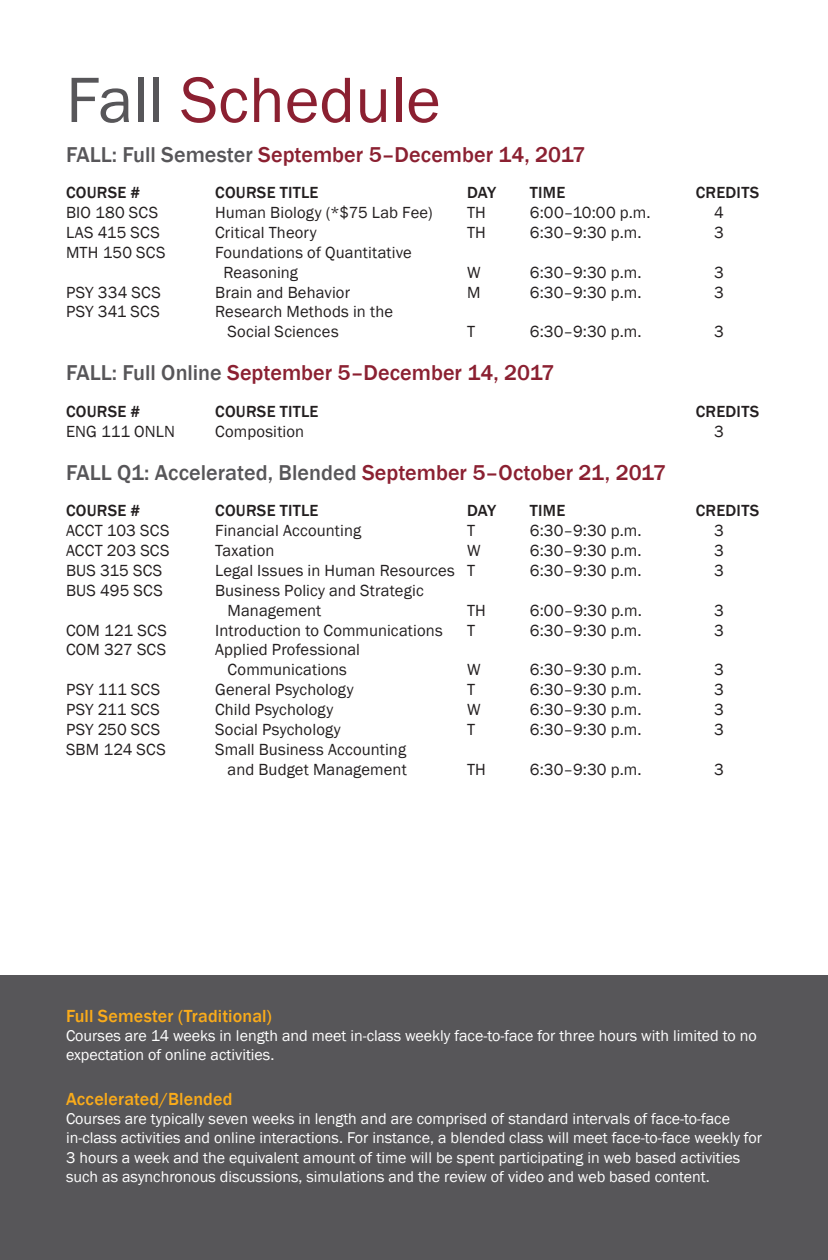
<style>
.page{position:relative;width:828px;height:1260px;background:#fff}
.page>*{position:absolute;margin:0;border:0;box-sizing:border-box;transform-origin:0 0}
.t1{font:66.2px "Franklin Gothic";color:#8b2031}
.BC_Subheads{font:500 22px "Franklin Gothic";color:#8b2031}
.BC_Subheads-2{font:500 22px "Franklin Gothic";color:#575659}
.BC_Subheads-3{font:500 18px "Franklin Gothic";letter-spacing:.01em;color:#faab1a}
.BC_Subheads-4{font:16.6px/19.8px "Franklin Gothic";letter-spacing:.01em;color:#231f20}
.BC_Subheads-5{font:500 16.6px "Franklin Gothic";letter-spacing:.015em;color:#231f20}
.t2{font:16px/19.2px "Franklin Gothic";color:#fff}
.s1{color:#575659}
.s2{color:#8b2031}
</style>
<div class="page">
<div style="left:0;top:976px;width:828px;height:284px;background:#575659"></div>
<p class="t1" style="left:66px;top:59px;width:376px"><span class="s1">Fall</span> Schedule</p>
<p class="BC_Subheads" style="left:66px;top:141px;width:521px"><span class="s1">FALL: Full Semester</span> September 5–December 14, 2017</p>
<p class="BC_Subheads-5" style="left:66px;top:182px;width:76px">COURSE #</p>
<p class="BC_Subheads-5" style="left:215px;top:182px;width:105px">COURSE TITLE</p>
<p class="BC_Subheads-5" style="left:467px;top:182px;width:31px">DAY</p>
<p class="BC_Subheads-5" style="left:530px;top:182px;width:37px">TIME</p>
<p class="BC_Subheads-5" style="left:696px;top:182px;width:65px">CREDITS</p>
<p class="BC_Subheads-4" style="left:66px;top:203px;width:94px">BIO 180 SCS</p>
<p class="BC_Subheads-4" style="left:215px;top:203px;width:219px">Human Biology (*$75 Lab Fee)</p>
<p class="BC_Subheads-4" style="left:467px;top:203px;width:20px">TH</p>
<p class="BC_Subheads-4" style="left:530px;top:203px;width:122px">6:00–10:00 p.m.</p>
<p class="BC_Subheads-4" style="left:714px;top:203px;width:11px">4</p>
<p class="BC_Subheads-4" style="left:66px;top:223px;width:95px">LAS 415 SCS</p>
<p class="BC_Subheads-4" style="left:215px;top:223px;width:103px">Critical Theory</p>
<p class="BC_Subheads-4" style="left:467px;top:223px;width:20px">TH</p>
<p class="BC_Subheads-4" style="left:530px;top:223px;width:113px">6:30–9:30 p.m.</p>
<p class="BC_Subheads-4" style="left:714px;top:223px;width:11px">3</p>
<p class="BC_Subheads-4" style="left:66px;top:243px;width:101px">MTH 150 SCS</p>
<p class="BC_Subheads-4" style="left:223px;top:243px;width:190px;text-indent:-8px">Foundations of Quantitative<br>Reasoning</p>
<p class="BC_Subheads-4" style="left:467px;top:263px;width:15px">W</p>
<p class="BC_Subheads-4" style="left:530px;top:263px;width:113px">6:30–9:30 p.m.</p>
<p class="BC_Subheads-4" style="left:714px;top:263px;width:11px">3</p>
<p class="BC_Subheads-4" style="left:66px;top:283px;width:96px">PSY 334 SCS</p>
<p class="BC_Subheads-4" style="left:215px;top:283px;width:137px">Brain and Behavior</p>
<p class="BC_Subheads-4" style="left:467px;top:283px;width:15px">M</p>
<p class="BC_Subheads-4" style="left:530px;top:283px;width:113px">6:30–9:30 p.m.</p>
<p class="BC_Subheads-4" style="left:714px;top:283px;width:11px">3</p>
<p class="BC_Subheads-4" style="left:66px;top:302px;width:95px">PSY 341 SCS</p>
<p class="BC_Subheads-4" style="left:228px;top:302px;width:167px;text-indent:-12px">Research Methods in the<br>Social Sciences</p>
<p class="BC_Subheads-4" style="left:467px;top:322px;width:10px">T</p>
<p class="BC_Subheads-4" style="left:530px;top:322px;width:113px">6:30–9:30 p.m.</p>
<p class="BC_Subheads-4" style="left:714px;top:322px;width:11px">3</p>
<p class="BC_Subheads" style="left:66px;top:359px;width:490px"><span class="s1">FALL: Full Online</span> September 5–December 14, 2017</p>
<p class="BC_Subheads-5" style="left:66px;top:401px;width:76px">COURSE #</p>
<p class="BC_Subheads-5" style="left:215px;top:401px;width:105px">COURSE TITLE</p>
<p class="BC_Subheads-5" style="left:696px;top:401px;width:65px">CREDITS</p>
<p class="BC_Subheads-4" style="left:66px;top:422px;width:111px">ENG 111 ONLN</p>
<p class="BC_Subheads-4" style="left:215px;top:422px;width:91px">Composition</p>
<p class="BC_Subheads-4" style="left:714px;top:422px;width:11px">3</p>
<p class="BC_Subheads-2" style="left:66px;top:459px;width:601px">FALL Q1: Accelerated, Blended <span class="s2">September 5–October 21, 2017</span></p>
<p class="BC_Subheads-5" style="left:66px;top:500px;width:76px">COURSE #</p>
<p class="BC_Subheads-5" style="left:215px;top:500px;width:105px">COURSE TITLE</p>
<p class="BC_Subheads-5" style="left:467px;top:500px;width:31px">DAY</p>
<p class="BC_Subheads-5" style="left:530px;top:500px;width:37px">TIME</p>
<p class="BC_Subheads-5" style="left:696px;top:500px;width:65px">CREDITS</p>
<p class="BC_Subheads-4" style="left:66px;top:521px;width:105px">ACCT 103 SCS</p>
<p class="BC_Subheads-4" style="left:215px;top:521px;width:148px">Financial Accounting</p>
<p class="BC_Subheads-4" style="left:467px;top:521px;width:10px">T</p>
<p class="BC_Subheads-4" style="left:530px;top:521px;width:113px">6:30–9:30 p.m.</p>
<p class="BC_Subheads-4" style="left:714px;top:521px;width:11px">3</p>
<p class="BC_Subheads-4" style="left:66px;top:541px;width:105px">ACCT 203 SCS</p>
<p class="BC_Subheads-4" style="left:215px;top:541px;width:61px">Taxation</p>
<p class="BC_Subheads-4" style="left:467px;top:541px;width:15px">W</p>
<p class="BC_Subheads-4" style="left:530px;top:541px;width:113px">6:30–9:30 p.m.</p>
<p class="BC_Subheads-4" style="left:714px;top:541px;width:11px">3</p>
<p class="BC_Subheads-4" style="left:66px;top:561px;width:98px">BUS 315 SCS</p>
<p class="BC_Subheads-4" style="left:215px;top:561px;width:261px">Legal Issues in Human Resources T</p>
<p class="BC_Subheads-4" style="left:530px;top:561px;width:113px">6:30–9:30 p.m.</p>
<p class="BC_Subheads-4" style="left:714px;top:561px;width:11px">3</p>
<p class="BC_Subheads-4" style="left:66px;top:581px;width:98px">BUS 495 SCS</p>
<p class="BC_Subheads-4" style="left:228px;top:581px;width:198px;text-indent:-12px">Business Policy and Strategic<br>Management</p>
<p class="BC_Subheads-4" style="left:467px;top:601px;width:20px">TH</p>
<p class="BC_Subheads-4" style="left:530px;top:601px;width:113px">6:00–9:30 p.m.</p>
<p class="BC_Subheads-4" style="left:714px;top:601px;width:11px">3</p>
<p class="BC_Subheads-4" style="left:66px;top:621px;width:102px">COM 121 SCS</p>
<p class="BC_Subheads-4" style="left:215px;top:621px;width:229px">Introduction to Communications</p>
<p class="BC_Subheads-4" style="left:467px;top:621px;width:10px">T</p>
<p class="BC_Subheads-4" style="left:530px;top:621px;width:113px">6:30–9:30 p.m.</p>
<p class="BC_Subheads-4" style="left:714px;top:621px;width:11px">3</p>
<p class="BC_Subheads-4" style="left:66px;top:640px;width:102px">COM 327 SCS</p>
<p class="BC_Subheads-4" style="left:215px;top:640px;width:146px;text-align:center">Applied Professional<br>Communications</p>
<p class="BC_Subheads-4" style="left:467px;top:660px;width:15px">W</p>
<p class="BC_Subheads-4" style="left:530px;top:660px;width:113px">6:30–9:30 p.m.</p>
<p class="BC_Subheads-4" style="left:714px;top:660px;width:11px">3</p>
<p class="BC_Subheads-4" style="left:66px;top:680px;width:96px">PSY 111 SCS</p>
<p class="BC_Subheads-4" style="left:215px;top:680px;width:140px">General Psychology</p>
<p class="BC_Subheads-4" style="left:467px;top:680px;width:10px">T</p>
<p class="BC_Subheads-4" style="left:530px;top:680px;width:113px">6:30–9:30 p.m.</p>
<p class="BC_Subheads-4" style="left:714px;top:680px;width:11px">3</p>
<p class="BC_Subheads-4" style="left:66px;top:700px;width:95px">PSY 211 SCS</p>
<p class="BC_Subheads-4" style="left:215px;top:700px;width:120px">Child Psychology</p>
<p class="BC_Subheads-4" style="left:467px;top:700px;width:15px">W</p>
<p class="BC_Subheads-4" style="left:530px;top:700px;width:113px">6:30–9:30 p.m.</p>
<p class="BC_Subheads-4" style="left:714px;top:700px;width:11px">3</p>
<p class="BC_Subheads-4" style="left:66px;top:720px;width:96px">PSY 250 SCS</p>
<p class="BC_Subheads-4" style="left:215px;top:720px;width:127px">Social Psychology</p>
<p class="BC_Subheads-4" style="left:467px;top:720px;width:10px">T</p>
<p class="BC_Subheads-4" style="left:530px;top:720px;width:113px">6:30–9:30 p.m.</p>
<p class="BC_Subheads-4" style="left:714px;top:720px;width:11px">3</p>
<p class="BC_Subheads-4" style="left:66px;top:740px;width:101px">SBM 124 SCS</p>
<p class="BC_Subheads-4" style="left:215px;top:740px;width:193px;text-align:right">Small Business Accounting and Budget Management</p>
<p class="BC_Subheads-4" style="left:467px;top:760px;width:20px">TH</p>
<p class="BC_Subheads-4" style="left:530px;top:760px;width:113px">6:30–9:30 p.m.</p>
<p class="BC_Subheads-4" style="left:714px;top:760px;width:11px">3</p>
<p class="BC_Subheads-3" style="left:66px;top:1005px;width:207px">Full Semester (Traditional)</p>
<p class="t2" style="left:66px;top:1027px;width:692px">Courses are 14 weeks in length and meet in-class weekly face-to-face for three hours with limited to no expectation of online activities.</p>
<p class="BC_Subheads-3" style="left:66px;top:1088px;width:168px">Accelerated/Blended</p>
<p class="t2" style="left:66px;top:1110px;width:697px">Courses are typically seven weeks in length and are comprised of standard intervals of face-to-face in-class activities and online interactions. For instance, a blended class will meet face-to-face weekly for 3 hours a week and the equivalent amount of time will be spent participating in web based activities such as asynchronous discussions, simulations and the review of video and web based content.</p>
</div>
